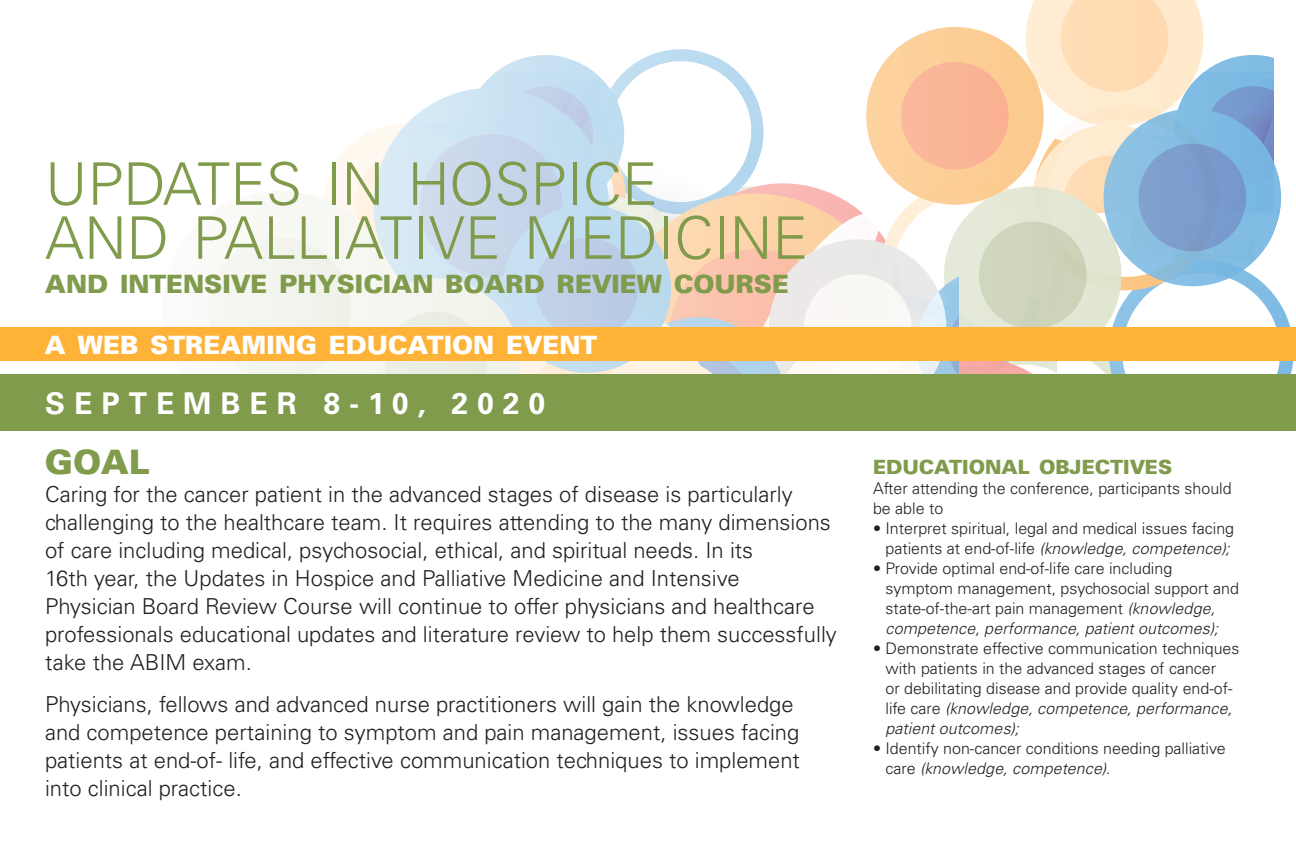
<style>
.page{position:relative;width:1296px;height:864px;background:#fff}
.page>*{position:absolute;margin:0;border:0;box-sizing:border-box;transform-origin:0 0}
.t1{font:300 58.8px/54px "Univers LT Std";color:#809b4c}
.t2{font:900 33.6px "Univers";color:#809b4c}
.t3{font:700 30px "Univers LT Std";letter-spacing:.3em;color:#fff}
.t4{font:900 25.2px "Univers";color:#809b4c}
.t5{font:900 25.2px "Univers";color:#fff}
.t6{font:300 22px/28px "Univers LT Std";color:#231f20}
.t7{font:900 19.6px "Univers";color:#809b4c}
.t8{font:300 16px/20px "Univers LT Std";color:#231f20}
.s1{font-style:italic}
</style>
<div class="page">
<svg style="left:276px;top:0;width:1018px;height:374px"></svg>
<svg style="left:208px;top:214px;width:584px;height:160px"></svg>
<div style="left:0;top:327px;width:1296px;height:34px;background:#ffb238"></div>
<div style="left:0;top:374px;width:1296px;height:57px;background:#809b4c"></div>
<h1 class="t1" style="left:45px;top:157px;width:765px">UPDATES IN HOSPICE<br>AND PALLIATIVE MEDICINE</h1>
<p class="t4" style="left:45px;top:267px;width:746px">AND INTENSIVE PHYSICIAN BOARD REVIEW COURSE</p>
<p class="t5" style="left:45px;top:328px;width:554px">A WEB STREAMING EDUCATION EVENT</p>
<h3 class="t3" style="left:45px;top:386px;width:502px">SEPTEMBER 8-10, 2020</h3>
<h2 class="t2" style="left:45px;top:440px;width:106px">GOAL</h2>
<p class="t6" style="left:45px;top:480px;width:793px">Caring for the cancer patient in the advanced stages of disease is particularly challenging to the healthcare team. It requires attending to the many dimensions of care including medical, psychosocial, ethical, and spiritual needs. In its<br>16th year, the Updates in Hospice and Palliative Medicine and Intensive<br>Physician Board Review Course will continue to offer physicians and healthcare professionals educational updates and literature review to help them successfully take the ABIM exam.</p>
<p class="t6" style="left:45px;top:690px;width:756px">Physicians, fellows and advanced nurse practitioners will gain the knowledge and competence pertaining to symptom and pain management, issues facing patients at end-of- life, and effective communication techniques to implement into clinical practice.</p>
<p class="t7" style="left:873px;top:454px;width:301px">EDUCATIONAL OBJECTIVES</p>
<p class="t8" style="left:873px;top:478px;width:360px">After attending the conference, participants should be able to</p>
<p class="t8" style="left:873px;top:518px;width:363px;text-align:center">• Interpret spiritual, legal and medical issues facing patients at end-of-life <span class="s1">(knowledge, competence);</span></p>
<p class="t8" style="left:885px;top:558px;width:355px;text-indent:-12px">• Provide optimal end-of-life care including symptom management, psychosocial support and state-of-the-art pain management <span class="s1">(knowledge, competence, performance, patient outcomes);</span></p>
<p class="t8" style="left:885px;top:638px;width:356px;text-indent:-12px">• Demonstrate effective communication techniques with patients in the advanced stages of cancer<br>or debilitating disease and provide quality end-of&shy;life care <span class="s1">(knowledge, competence, performance, patient outcomes);</span></p>
<p class="t8" style="left:885px;top:738px;width:342px;text-indent:-12px">• Identify non-cancer conditions needing palliative care <span class="s1">(knowledge, competence).</span></p>
</div>
